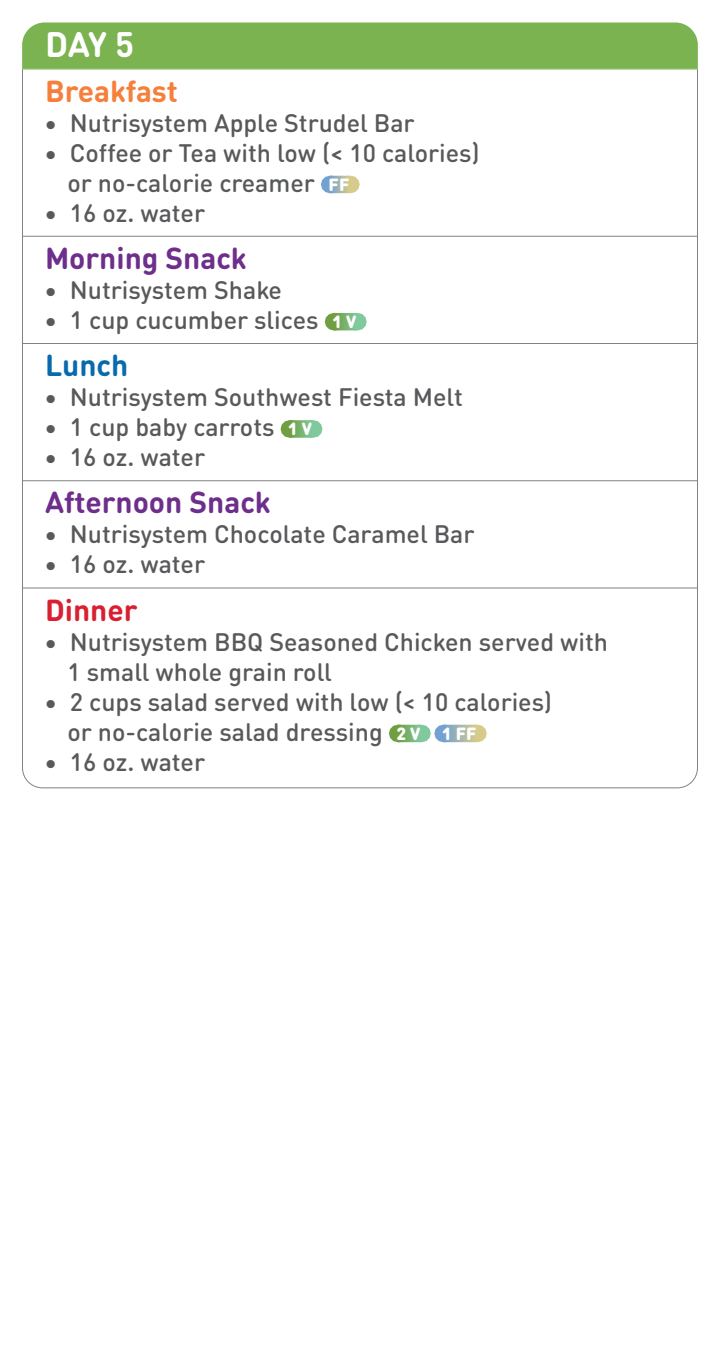
<style>
.page{position:relative;width:720px;height:1350px;background:#fff}
.page>*{position:absolute;margin:0;border:0;box-sizing:border-box;transform-origin:0 0}
.t1{font:700 35px "DIN Round OT";color:#fff}
.t2{font:700 30px "DIN Round OT";color:#6e2e8b}
.t3{font:700 30px "DIN Round OT";color:#f57f3b}
.t4{font:700 30px "DIN Round OT";color:#da1f31}
.t5{font:700 30px "DIN Round OT";color:#066aad}
.t6{font:500 25px/30px "DIN Round OT";color:#58595b}
.s1{font-weight:900;font-size:17.5px;color:#fff}
</style>
<div class="page">
<div style="left:22px;top:22px;width:676px;height:47px;background:#7bb350"></div>
<hr style="left:22px;top:69px;width:1px;height:40px;background:#808285">
<hr style="left:697px;top:69px;width:1px;height:40px;background:#808285">
<hr style="left:22px;top:69px;width:676px;height:1px;background:#7bb350">
<hr style="left:22px;top:102px;width:1px;height:137px;background:#808285">
<hr style="left:697px;top:102px;width:1px;height:137px;background:#808285">
<svg style="left:331px;top:176px;width:8px;height:17px"></svg>
<svg style="left:330px;top:176px;width:1px;height:17px"></svg>
<svg style="left:339px;top:176px;width:10px;height:17px"></svg>
<hr style="left:22px;top:233px;width:1px;height:43px;background:#808285">
<hr style="left:697px;top:233px;width:1px;height:43px;background:#808285">
<hr style="left:22px;top:236px;width:676px;height:1px;background:#808285">
<hr style="left:22px;top:269px;width:1px;height:77px;background:#808285">
<hr style="left:697px;top:269px;width:1px;height:77px;background:#808285">
<svg style="left:335px;top:313px;width:9px;height:17px"></svg>
<svg style="left:334px;top:313px;width:1px;height:17px"></svg>
<svg style="left:344px;top:313px;width:12px;height:17px"></svg>
<hr style="left:22px;top:340px;width:1px;height:43px;background:#808285">
<hr style="left:697px;top:340px;width:1px;height:43px;background:#808285">
<hr style="left:22px;top:343px;width:676px;height:1px;background:#808285">
<hr style="left:22px;top:376px;width:1px;height:107px;background:#808285">
<hr style="left:697px;top:376px;width:1px;height:107px;background:#808285">
<svg style="left:290px;top:420px;width:10px;height:18px"></svg>
<svg style="left:289px;top:420px;width:1px;height:18px"></svg>
<svg style="left:300px;top:420px;width:12px;height:18px"></svg>
<hr style="left:22px;top:477px;width:1px;height:44px;background:#808285">
<hr style="left:697px;top:477px;width:1px;height:44px;background:#808285">
<hr style="left:22px;top:480px;width:676px;height:1px;background:#808285">
<hr style="left:22px;top:513px;width:1px;height:78px;background:#808285">
<hr style="left:697px;top:513px;width:1px;height:78px;background:#808285">
<hr style="left:22px;top:585px;width:1px;height:43px;background:#808285">
<hr style="left:697px;top:585px;width:1px;height:43px;background:#808285">
<hr style="left:22px;top:588px;width:676px;height:1px;background:#808285">
<hr style="left:22px;top:621px;width:1px;height:137px;background:#808285">
<hr style="left:697px;top:621px;width:1px;height:137px;background:#808285">
<svg style="left:22px;top:725px;width:676px;height:63px"></svg>
<h1 class="t1" style="left:45px;top:21px;width:91px">DAY 5</h1>
<p class="t3" style="left:45px;top:71px;width:134px">Breakfast</p>
<p class="t6" style="left:44px;top:107px;width:372px">• Nutrisystem Apple Strudel Bar</p>
<p class="t6" style="left:68px;top:137px;width:414px;text-indent:-23px">• Coffee or Tea with low (&lt; 10 calories) or no-calorie creamer <span class="s1">FF</span></p>
<p class="t6" style="left:44px;top:197px;width:162px">• 16 oz. water</p>
<p class="t2" style="left:45px;top:239px;width:203px">Morning Snack</p>
<p class="t6" style="left:44px;top:275px;width:239px">• Nutrisystem Shake</p>
<p class="t6" style="left:44px;top:305px;width:314px">• 1 cup cucumber slices <span class="s1">1 V</span></p>
<p class="t5" style="left:45px;top:346px;width:85px">Lunch</p>
<p class="t6" style="left:44px;top:382px;width:420px">• Nutrisystem Southwest Fiesta Melt</p>
<p class="t6" style="left:44px;top:412px;width:270px">• 1 cup baby carrots <span class="s1">1 V</span></p>
<p class="t6" style="left:44px;top:442px;width:162px">• 16 oz. water</p>
<p class="t2" style="left:45px;top:483px;width:227px">Afternoon Snack</p>
<p class="t6" style="left:44px;top:519px;width:432px">• Nutrisystem Chocolate Caramel Bar</p>
<p class="t6" style="left:44px;top:549px;width:162px">• 16 oz. water</p>
<p class="t4" style="left:45px;top:590px;width:94px">Dinner</p>
<p class="t6" style="left:67px;top:626px;width:542px;text-indent:-23px">• Nutrisystem BBQ Seasoned Chicken served with<br>1 small whole grain roll</p>
<p class="t6" style="left:67px;top:686px;width:486px;text-indent:-23px">• 2 cups salad served with low (&lt; 10 calories) or no-calorie salad dressing <span class="s1">2 V 1 FF</span></p>
<p class="t6" style="left:44px;top:746px;width:162px">• 16 oz. water</p>
</div>
